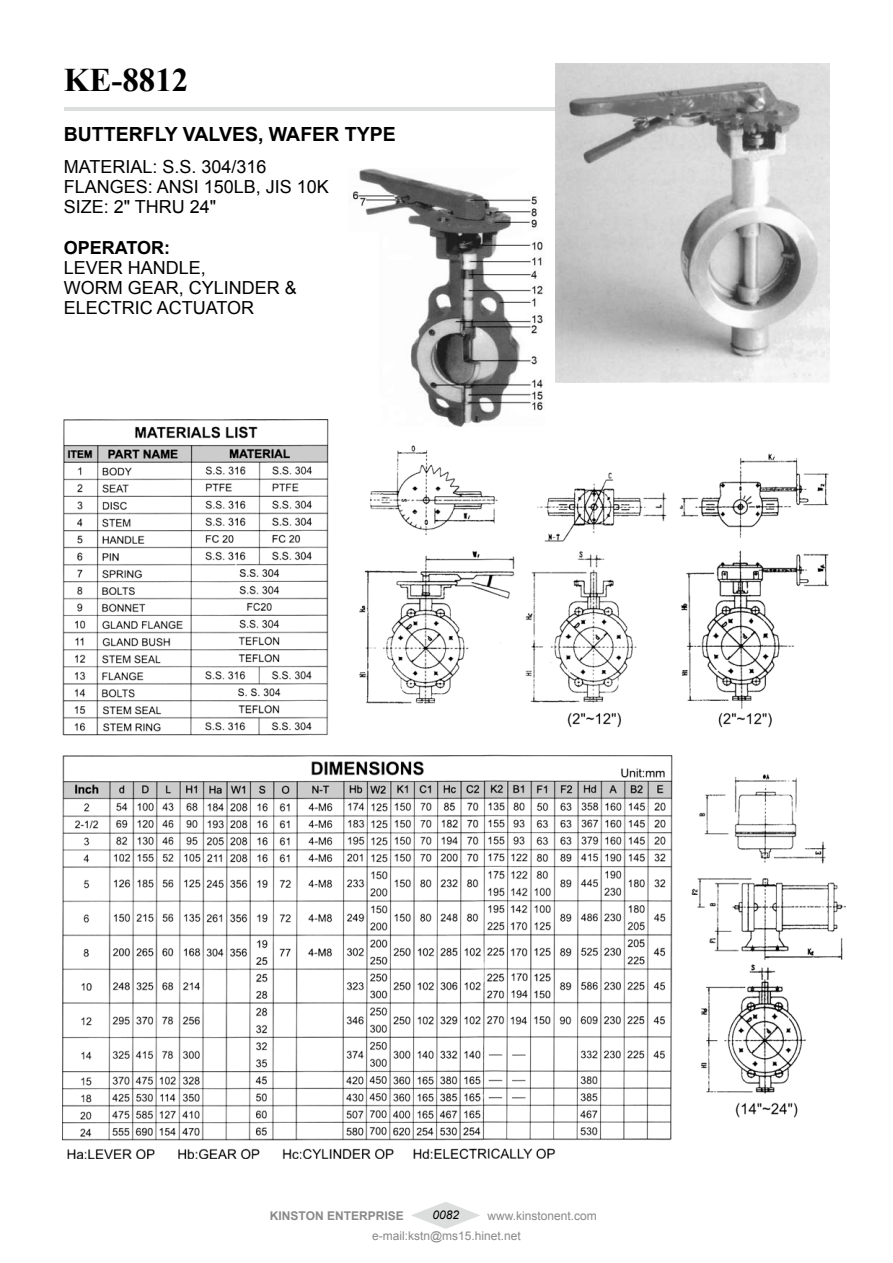
<style>
.page{position:relative;width:893px;height:1263px;background:#fff}
.page>*{position:absolute;margin:0;border:0;box-sizing:border-box;transform-origin:0 0}
.t1{font:700 33px "Times New Roman";color:#000}
.t2{font:700 19.5px "Arial";color:#000}
.t3{font:18px/20.2px "Arial";color:#000}
.t4{font:700 18px "Arial";color:#000}
.t5{font:12px/20.2px "Arial";color:#898989}
.t6{font:700 12px "Arial";color:#898989}
.t7{font:italic 12px "Arial";color:#000}
</style>
<div class="page">
<svg style="left:411px;top:1202px;width:69px;height:27px"></svg>
<hr style="left:64px;top:108px;width:493px;height:3px;background:#dcdddd">
<img style="left:556px;top:64px;width:273px;height:318px">
<img style="left:63px;top:420px;width:782px;height:738px">
<img style="left:349px;top:169px;width:195px;height:258px">
<h1 class="t1" style="left:64px;top:57px;width:126px">KE-8812</h1>
<p class="t2" style="left:64px;top:122px;width:333px">BUTTERFLY VALVES, WAFER TYPE</p>
<p class="t3" style="left:64px;top:156px;width:267px">MATERIAL: S.S. 304/316<br>FLANGES: ANSI 150LB, JIS 10K<br>SIZE: 2" THRU 24"</p>
<p class="t4" style="left:64px;top:236px;width:108px">OPERATOR:</p>
<p class="t3" style="left:64px;top:258px;width:235px">LEVER HANDLE,<br>WORM GEAR, CYLINDER &amp;<br>ELECTRIC ACTUATOR</p>
<p class="t7" style="left:432px;top:1207px;width:28px">0082</p>
<p class="t6" style="left:270px;top:1207px;width:135px">KINSTON ENTERPRISE</p>
<p class="t5" style="left:372px;top:1205px;width:226px;text-indent:115px">www.kinstonent.com e-mail:kstn@ms15.hinet.net</p>
</div>
